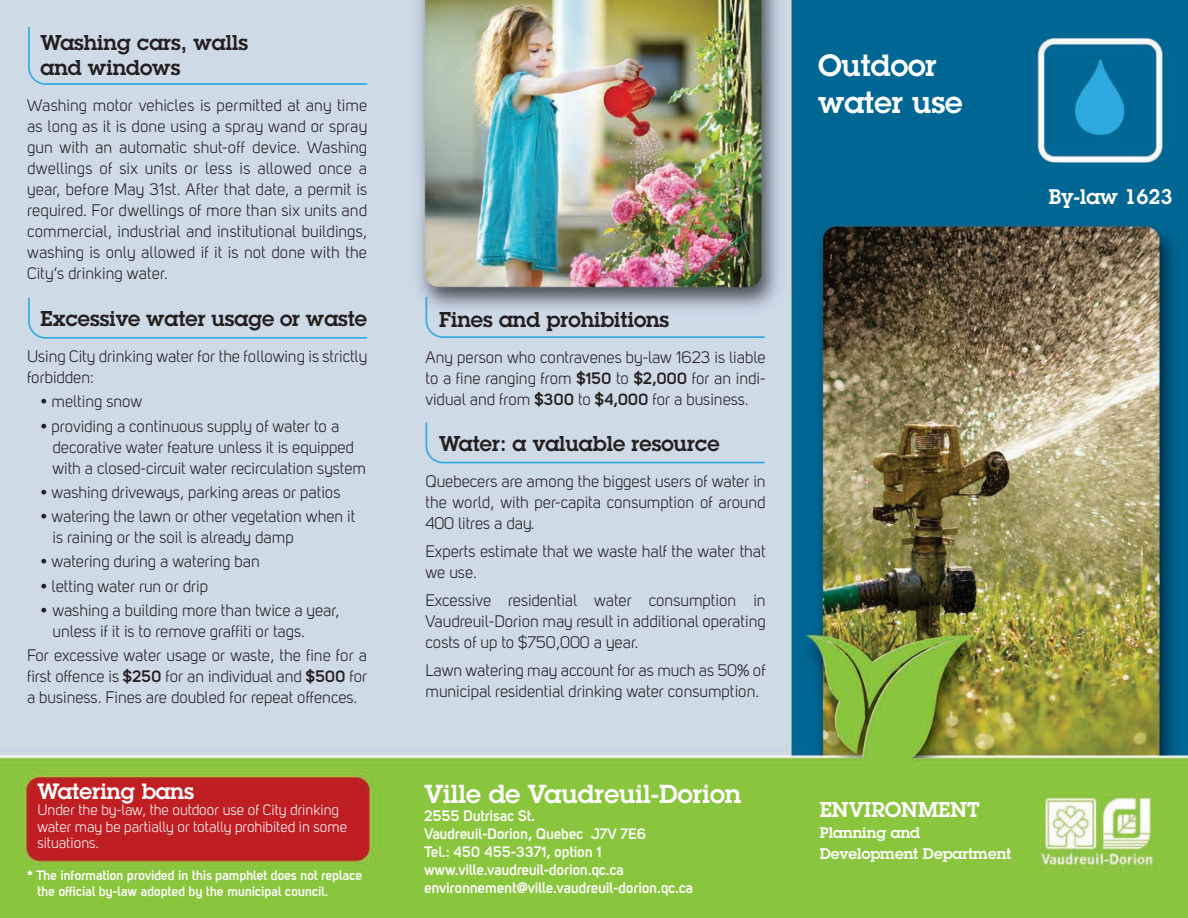
<style>
.page{position:relative;width:1188px;height:918px;background:#fff}
.page>*{position:absolute;margin:0;border:0;box-sizing:border-box;transform-origin:0 0}
.t1{font:600 30px/37.5px "Lubalin Graph Std";color:#fff}
.t2{font:600 25.5px "Lubalin Graph Std";color:#fff}
.t3{font:600 21.75px "Lubalin Graph Std";color:#fff}
.t4{font:600 21px/25.2px "Lubalin Graph Std";color:#231f20}
.t5{font:600 21px "Lubalin Graph Std";color:#fff}
.t6{font:600 20.7px "Lubalin Graph Std";color:#fff}
.t7{font:16.5px/21px "Uni Sans Book";color:#231f20}
.t8{font:700 15px "Uni Sans Semi";color:#fff}
.t9{font:600 15px/21px "Lubalin Graph Std";color:#fff}
.t10{font:14.85px/16.4px "Uni Sans Book";color:#fff}
.t11{font:700 13.5px/16.2px "Uni Sans Semi";color:#fff}
.s1{font-family:"Uni Sans Semi";font-weight:700}
</style>
<div class="page">
<img style="left:0;top:0;width:1188px;height:918px">
<div style="left:28px;top:298px;width:339px;height:41px;background:#cfdae7"></div>
<svg style="left:426px;top:297px;width:339px;height:41px"></svg>
<div style="left:426px;top:422px;width:339px;height:41px;background:#cfdae7"></div>
<div style="left:28px;top:27px;width:339px;height:58px;background:#cfdae7"></div>
<p class="t4" style="left:41px;top:29px;width:209px">Washing cars, walls and windows</p>
<p class="t7" style="left:27px;top:94px;width:342px;text-align:justify">Washing motor vehicles is permitted at any time as long as it is done using a spray wand or spray gun with an automatic shut-off device. Washing dwellings of six units or less is allowed once a year, before May 31st. After that date, a permit is required. For dwellings of more than six units and commercial, industrial and institutional buildings, washing is only allowed if it is not done with the City’s drinking water.</p>
<p class="t4" style="left:41px;top:306px;width:328px">Excessive water usage or waste</p>
<p class="t7" style="left:27px;top:346px;width:342px">Using City drinking water for the following is strictly forbidden:</p>
<p class="t7" style="left:40px;top:391px;width:103px">• melting snow</p>
<p class="t7" style="left:52px;top:415px;width:315px;text-indent:-12px">• providing a continuous supply of water to a decorative water feature unless it is equipped with a closed-circuit water recirculation system</p>
<p class="t7" style="left:40px;top:482px;width:301px">• washing driveways, parking areas or patios</p>
<p class="t7" style="left:52px;top:506px;width:304px;text-indent:-12px">• watering the lawn or other vegetation when it is raining or the soil is already damp</p>
<p class="t7" style="left:40px;top:551px;width:221px">• watering during a watering ban</p>
<p class="t7" style="left:40px;top:575px;width:169px">• letting water run or drip</p>
<p class="t7" style="left:52px;top:600px;width:289px;text-indent:-12px">• washing a building more than twice a year, unless if it is to remove graffiti or tags.</p>
<p class="t7" style="left:27px;top:645px;width:342px;text-align:justify">For excessive water usage or waste, the fine for a first offence is <span class="s1">$250</span> for an individual and <span class="s1">$500</span> for a business. Fines are doubled for repeat offences.</p>
<p class="t3" style="left:37px;top:777px;width:158px">Watering bans</p>
<p class="t10" style="left:37px;top:802px;width:311px">Under the by-law, the outdoor use of City drinking water may be partially or totally prohibited in some situations.</p>
<p class="t11" style="left:38px;top:867px;width:327px;text-indent:-11px">* The information provided in this pamphlet does not replace the official by-law adopted by the municipal council.</p>
<p class="t4" style="left:439px;top:306px;width:232px">Fines and prohibitions</p>
<p class="t7" style="left:426px;top:346px;width:342px;text-align:justify">Any person who contravenes by-law 1623 is liable to a fine ranging from <span class="s1">$150</span> to <span class="s1">$2,000</span> for an indi&shy;vidual and from <span class="s1">$300</span> to <span class="s1">$4,000</span> for a business.</p>
<p class="t4" style="left:439px;top:431px;width:282px">Water: a valuable resource</p>
<p class="t7" style="left:426px;top:471px;width:342px;text-align:justify">Quebecers are among the biggest users of water in the world, with per-capita consumption of around 400 litres a day.</p>
<p class="t7" style="left:426px;top:541px;width:342px">Experts estimate that we waste half the water that we use.</p>
<p class="t7" style="left:426px;top:590px;width:342px;text-align:justify">Excessive residential water consumption in Vaudreuil-Dorion may result in additional operating costs of up to $750,000 a year.</p>
<p class="t7" style="left:426px;top:659px;width:342px">Lawn watering may account for as much as 50% of municipal residential drinking water consumption.</p>
<p class="t2" style="left:424px;top:777px;width:318px">Ville de Vaudreuil-Dorion</p>
<p class="t8" style="left:424px;top:807px;width:112px">2555 Dutrisac St.</p>
<p class="t8" style="left:424px;top:825px;width:223px">Vaudreuil-Dorion, Quebec J7V 7E6</p>
<p class="t8" style="left:424px;top:843px;width:179px">Tel.: 450 455-3371, option 1</p>
<p class="t8" style="left:424px;top:861px;width:201px">www.ville.vaudreuil-dorion.qc.ca</p>
<p class="t8" style="left:424px;top:879px;width:270px">environnement@ville.vaudreuil-dorion.qc.ca</p>
<p class="t1" style="left:818px;top:46px;width:146px">Outdoor water use</p>
<p class="t6" style="left:1049px;top:183px;width:125px">By-law 1623</p>
<p class="t5" style="left:820px;top:795px;width:162px">ENVIRONMENT</p>
<p class="t9" style="left:820px;top:822px;width:193px">Planning and<br>Development Department</p>
</div>
